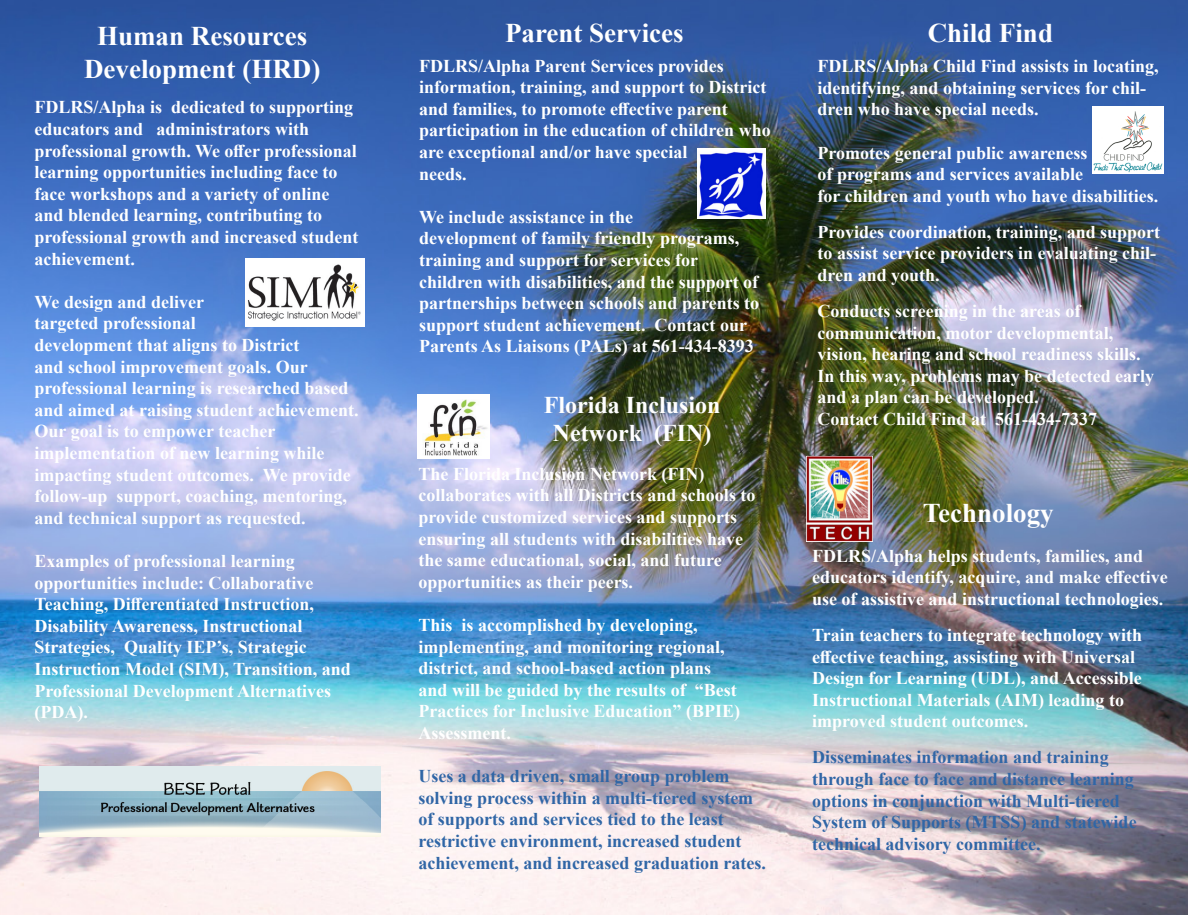
<style>
.page{position:relative;width:1188px;height:918px;background:#fff}
.page>*{position:absolute;margin:0;border:0;box-sizing:border-box;transform-origin:0 0}
.t1{font:700 27px "Times New Roman";color:#fff}
.t2{font:700 24px "Times New Roman";color:#fff}
.t3{font:700 18px/21.6px "Times New Roman";color:#fff}
.t4{font:700 18px/21.6px "Times New Roman";color:#3066a6}
</style>
<div class="page">
<img style="left:0;top:0;width:1188px;height:915px">
<img style="left:806px;top:457px;width:67px;height:84px">
<img style="left:417px;top:395px;width:72px;height:64px">
<img style="left:698px;top:148px;width:67px;height:70px">
<img style="left:246px;top:258px;width:118px;height:68px">
<img style="left:1092px;top:107px;width:71px;height:66px">
<img style="left:40px;top:767px;width:340px;height:70px">
<p class="t1" style="left:97px;top:17px;width:212px">Human Resources</p>
<p class="t1" style="left:505px;top:14px;width:180px">Parent Services</p>
<p class="t1" style="left:84px;top:49px;width:238px">Development (HRD)</p>
<p class="t3" style="left:35px;top:96px;width:326px">FDLRS/Alpha is dedicated to supporting educators and administrators with professional growth. We offer professional learning opportunities including face to face workshops and a variety of online and blended learning, contributing to professional growth and increased student achievement.</p>
<p class="t3" style="left:35px;top:291px;width:326px">We design and deliver<br>targeted professional<br>development that aligns to District<br>and school improvement goals. Our professional learning is researched based and aimed at raising student achievement.<br>Our goal is to empower teacher implementation of new learning while impacting student outcomes. We provide follow-up support, coaching, mentoring, and technical support as requested.</p>
<p class="t3" style="left:35px;top:550px;width:318px">Examples of professional learning opportunities include: Collaborative Teaching, Differentiated Instruction, Disability Awareness, Instructional Strategies, Quality IEP’s, Strategic Instruction Model (SIM), Transition, and Professional Development Alternatives (PDA).</p>
<p class="t3" style="left:419px;top:54px;width:353px">FDLRS/Alpha Parent Services provides information, training, and support to District and families, to promote effective parent participation in the education of children who are exceptional and/or have special<br>needs.</p>
<p class="t3" style="left:419px;top:205px;width:342px">We include assistance in the<br>development of family friendly programs, training and support for services for children with disabilities, and the support of partnerships between schools and parents to support student achievement. Contact our Parents As Liaisons (PALs) at 561-434-8393</p>
<p class="t2" style="left:544px;top:387px;width:178px">Florida Inclusion</p>
<p class="t2" style="left:553px;top:416px;width:160px">Network (FIN)</p>
<p class="t3" style="left:418px;top:462px;width:338px">The Florida Inclusion Network (FIN) collaborates with all Districts and schools to provide customized services and supports ensuring all students with disabilities have the same educational, social, and future opportunities as their peers.</p>
<p class="t3" style="left:418px;top:614px;width:323px">This is accomplished by developing, implementing, and monitoring regional, district, and school-based action plans and will be guided by the results of “Best Practices for Inclusive Education” (BPIE)<br>Assessment.</p>
<p class="t4" style="left:418px;top:765px;width:349px">Uses a data driven, small group problem solving process within a multi-tiered system of supports and services tied to the least restrictive environment, increased student achievement, and increased graduation rates.</p>
<p class="t1" style="left:928px;top:14px;width:127px">Child Find</p>
<p class="t3" style="left:818px;top:55px;width:343px">FDLRS/Alpha Child Find assists in locating, identifying, and obtaining services for chil&shy;dren who have special needs.</p>
<p class="t3" style="left:818px;top:141px;width:342px">Promotes general public awareness<br>of programs and services available<br>for children and youth who have disabilities.</p>
<p class="t3" style="left:818px;top:220px;width:344px">Provides coordination, training, and support to assist service providers in evaluating chil&shy;dren and youth.</p>
<p class="t3" style="left:818px;top:300px;width:338px">Conducts screening in the areas of communication, motor developmental, vision, hearing and school readiness skills.<br>In this way, problems may be detected early and a plan can be developed.</p>
<p class="t3" style="left:818px;top:408px;width:281px">Contact Child Find at 561-434-7337</p>
<p class="t1" style="left:923px;top:494px;width:133px">Technology</p>
<p class="t3" style="left:812px;top:545px;width:357px">FDLRS/Alpha helps students, families, and educators identify, acquire, and make effective use of assistive and instructional technologies.</p>
<p class="t3" style="left:812px;top:624px;width:332px">Train teachers to integrate technology with effective teaching, assisting with Universal Design for Learning (UDL), and Accessible Instructional Materials (AIM) leading to improved student outcomes.</p>
<p class="t4" style="left:812px;top:746px;width:326px">Disseminates information and training through face to face and distance learning options in conjunction with Multi-tiered System of Supports (MTSS) and statewide technical advisory committee.</p>
</div>
